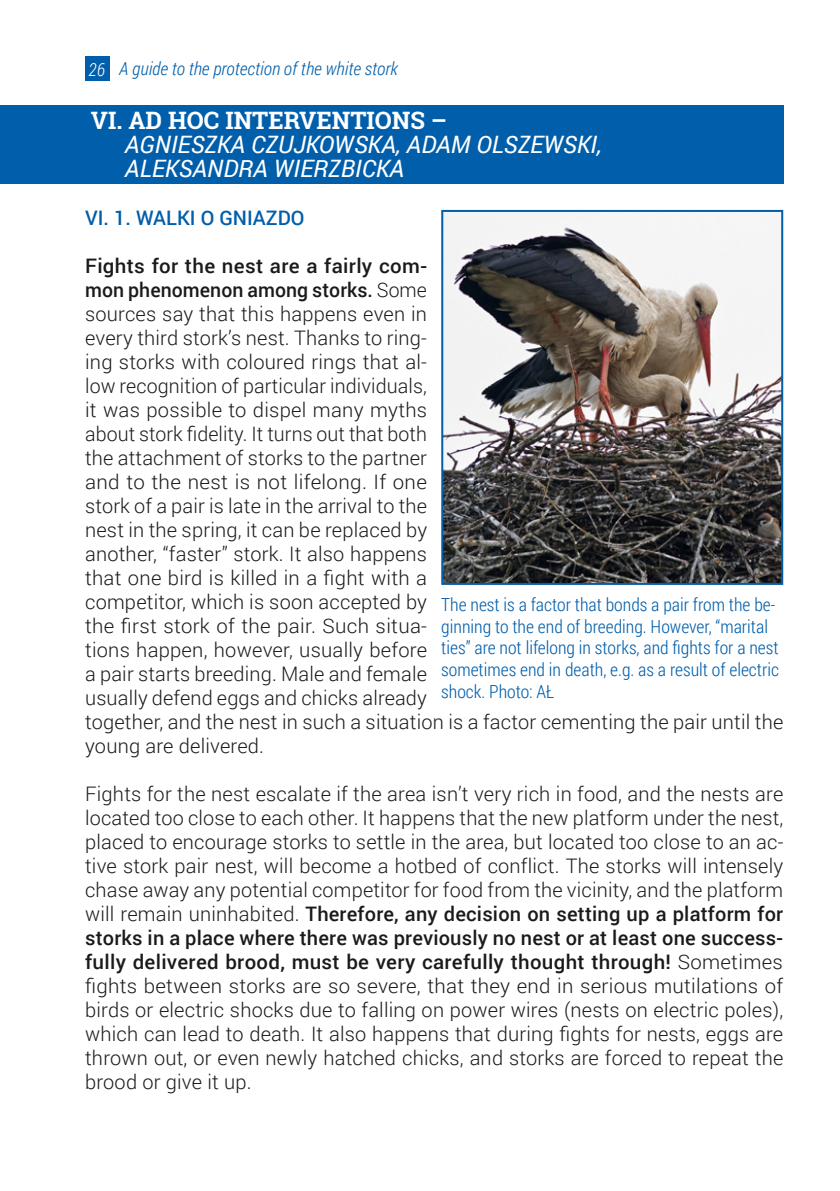
<style>
.page{position:relative;width:840px;height:1191px;background:#fff}
.page>*{position:absolute;margin:0;border:0;box-sizing:border-box;transform-origin:0 0}
.t1{font:italic 24px/24px "Roboto";color:#fff}
.t2{font:700 24px "Roboto Slab";color:#fff}
.t3{font:300 20px/24px "Roboto";letter-spacing:.01em;color:#1a1a18}
.t4{font:500 20px "Roboto";color:#005eab}
.t5{font:300 18px/21.6px "Roboto Condensed";color:#005eab}
.t6{font:italic 300 18px "Roboto Condensed";color:#005eab}
.s1{color:#fff}
.s2{font-weight:500}
</style>
<div class="page">
<div style="left:85px;top:57px;width:24px;height:24px;background:#005eab"></div>
<div style="left:0;top:105px;width:782px;height:78px;background:#005eab"></div>
<img style="left:444px;top:213px;width:335px;height:369px">
<div style="left:441px;top:210px;width:341px;height:375px;border:2px solid #005eab"></div>
<p class="t6" style="left:88px;top:56px;width:310px"><span class="s1">26</span> A guide to the protection of the white stork</p>
<p class="t2" style="left:91px;top:104px;width:150px">VI. AD HOC INTE</p>
<p class="t2" style="left:283px;top:104px;width:33px">RVENTIONS</p>
<p class="t2" style="left:430px;top:104px;width:18px">–</p>
<p class="t1" style="left:125px;top:131px;width:478px">AGNIESZKA CZUJKOWSKA, ADAM OLSZEWSKI,<br>ALEKSANDRA WIERZBICKA</p>
<p class="t4" style="left:85px;top:204px;width:221px">VI. 1. Walki o gniazdo</p>
<p class="t3" style="left:85px;top:253px;width:699px"><span class="s2">Fights for the nest are a fairly com-<br>mon phenomenon among storks.</span> Some<br>sources say that this happens even in<br>every third stork’s nest. Thanks to ring-<br>ing storks with coloured rings that al-<br>low recognition of particular individuals,<br>it was possible to dispel many myths<br>about stork fidelity. It turns out that both<br>the attachment of storks to the partner<br>and to the nest is not lifelong. If one<br>stork of a pair is late in the arrival to the<br>nest in the spring, it can be replaced by<br>another, “faster” stork. It also happens<br>that one bird is killed in a fight with a<br>competitor, which is soon accepted by<br>the first stork of the pair. Such situa-<br>tions happen, however, usually before<br>a pair starts breeding. Male and female<br>usually defend eggs and chicks already<br>together, and the nest in such a situation is a factor cementing the pair until the young are delivered.</p>
<p class="t3" style="left:85px;top:781px;width:699px;text-align:justify">Fights for the nest escalate if the area isn’t very rich in food, and the nests are located too close to each other. It happens that the new platform under the nest, placed to encourage storks to settle in the area, but located too close to an ac&shy;tive stork pair nest, will become a hotbed of conflict. The storks will intensely chase away any potential competitor for food from the vicinity, and the platform will remain uninhabited. <span class="s2">Therefore, any decision on setting up a platform for storks in a place where there was previously no nest or at least one success&shy;fully delivered brood, must be very carefully thought through!</span> Sometimes fights between storks are so severe, that they end in serious mutilations of birds or electric shocks due to falling on power wires (nests on electric poles), which can lead to death. It also happens that during fights for nests, eggs are thrown out, or even newly hatched chicks, and storks are forced to repeat the brood or give it up.</p>
<p class="t5" style="left:441px;top:593px;width:339px">The nest is a factor that bonds a pair from the be&shy;ginning to the end of breeding. However, “marital ties” are not lifelong in storks, and fights for a nest sometimes end in death, e.g. as a result of electric shock. Photo: AŁ</p>
</div>
